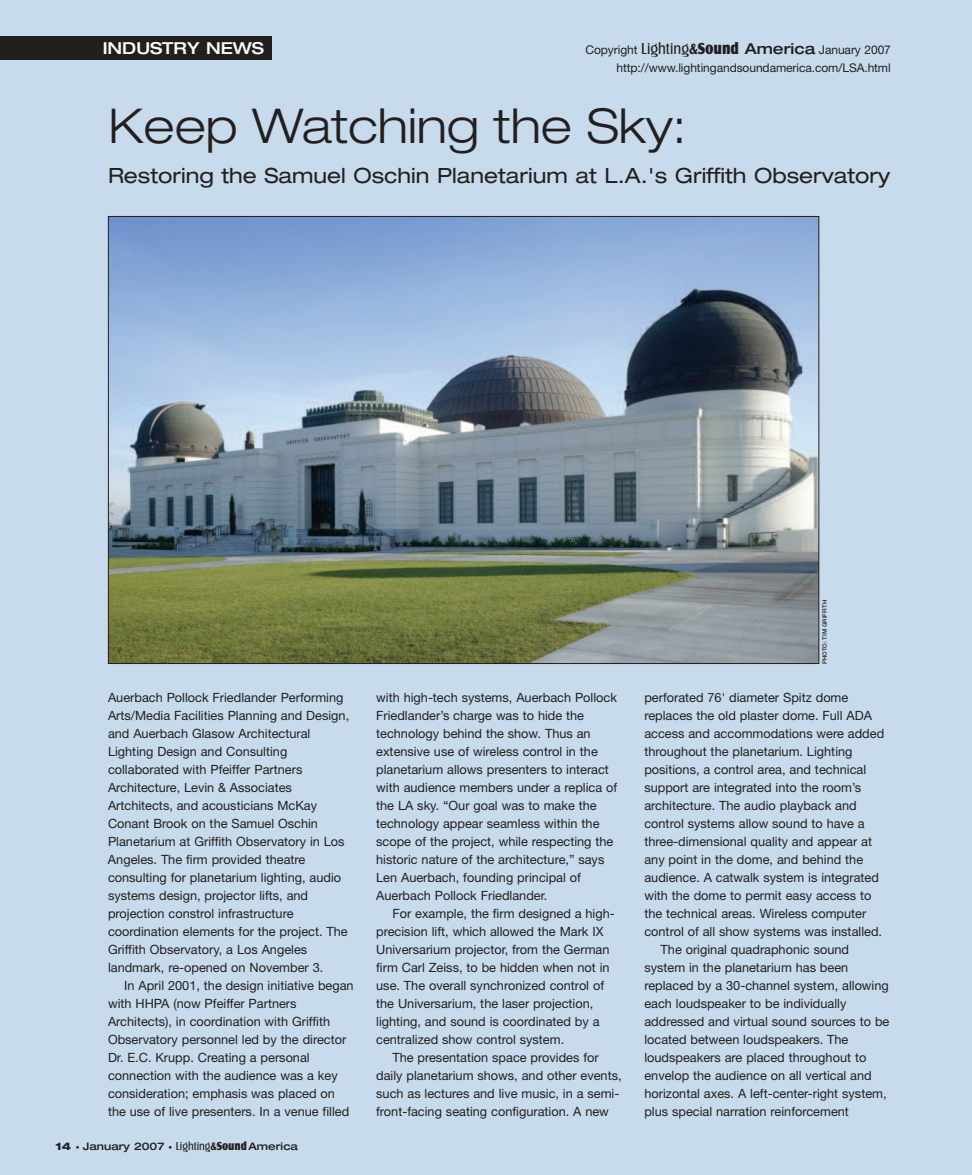
<style>
.page{position:relative;width:972px;height:1175px;background:#fff}
.page>*{position:absolute;margin:0;border:0;box-sizing:border-box;transform-origin:0 0}
.t1{font:300 expanded 48px "Helvetica Neue";color:#231f20}
.t2{font:expanded 21px "Helvetica Neue";color:#231f20}
.t3{font:500 expanded 16.5px "Helvetica Neue";color:#fff}
.t4{font:12.75px/18px "Helvetica Neue";color:#231f20}
.t5{font:12px/18px "Helvetica Neue";letter-spacing:-.005em;color:#231f20;text-align:right}
.t6{font:500 expanded 10.5px "Helvetica Neue";color:#231f20}
.t7{font:500 6px "Helvetica Neue";color:#231f20}
.s1{font-family:"Castle T";font-size:16.5px}
.s2{font-family:"Castle T";font-weight:700;font-size:16.5px}
.s3{font-family:"Castle T Ultr";font-size:16.5px}
.s4{font-weight:500;font-stretch:expanded;font-size:15px}
.s5{font-weight:800}
.s6{font-size:7.5px}
.s7{font-family:"Castle T";font-weight:400;font-stretch:normal;font-size:12px}
.s8{font-family:"Castle T";font-weight:700;font-stretch:normal;font-size:12px}
.s9{font-family:"Castle T Ultr";font-weight:400;font-stretch:normal;font-size:12px}
</style>
<div class="page">
<div style="left:0;top:0;width:972px;height:1174px;background:#c7dbec"></div>
<img style="left:110px;top:218px;width:707px;height:444px">
<div style="left:0;top:37px;width:272px;height:23px;background:#231f20"></div>
<p class="t3" style="left:103px;top:42px;width:163px">INDUSTRY NEWS</p>
<p class="t5" style="left:586px;top:42px;width:307px">Copyright <span class="s1">Lighting</span><span class="s2">&amp;</span><span class="s3">Sound</span> <span class="s4">America</span> January 2007 http://www.lightingandsoundamerica.com/LSA.html</p>
<h1 class="t1" style="left:108px;top:108px;width:580px">Keep Watching the Sky:</h1>
<h2 class="t2" style="left:108px;top:168px;width:784px">Restoring the Samuel Oschin Planetarium at L.A.'s Griffith Observatory</h2>
<p class="t4" style="left:108px;top:690px;width:243px">Auerbach Pollock Friedlander Performing Arts/Media Facilities Planning and Design, and Auerbach Glasow Architectural Lighting Design and Consulting collaborated with Pfeiffer Partners Architecture, Levin &amp; Associates Artchitects, and acousticians McKay Conant Brook on the Samuel Oschin Planetarium at Griffith Observatory in Los Angeles. The firm provided theatre consulting for planetarium lighting, audio systems design, projector lifts, and projection constrol infrastructure coordination elements for the project. The Griffith Observatory, a Los Angeles landmark, re-opened on November 3.</p>
<p class="t4" style="left:108px;top:978px;width:247px;text-indent:16px">In April 2001, the design initiative began with HHPA (now Pfeiffer Partners Architects), in coordination with Griffith Observatory personnel led by the director Dr. E.C. Krupp. Creating a personal connection with the audience was a key consideration; emphasis was placed on the use of live presenters. In a venue filled</p>
<p class="t6" style="left:56px;top:1142px;width:244px"><span class="s5">14</span> <span class="s6">•</span> January 2007 <span class="s6">•</span> <span class="s7">Lighting</span><span class="s8">&amp;</span><span class="s9">Sound</span> America</p>
<p class="t4" style="left:376px;top:690px;width:243px">with high-tech systems, Auerbach Pollock Friedlander’s charge was to hide the technology behind the show. Thus an extensive use of wireless control in the planetarium allows presenters to interact with audience members under a replica of the LA sky. “Our goal was to make the technology appear seamless within the scope of the project, while respecting the historic nature of the architecture,” says Len Auerbach, founding principal of Auerbach Pollock Friedlander.</p>
<p class="t4" style="left:376px;top:906px;width:240px;text-indent:16px">For example, the firm designed a high&shy;precision lift, which allowed the Mark IX Universarium projector, from the German firm Carl Zeiss, to be hidden when not in use. The overall synchronized control of the Universarium, the laser projection, lighting, and sound is coordinated by a centralized show control system.</p>
<p class="t4" style="left:376px;top:1050px;width:247px;text-indent:16px">The presentation space provides for daily planetarium shows, and other events, such as lectures and live music, in a semi&shy;front-facing seating configuration. A new</p>
<p class="t7" style="left:823px;top:664px;width:66px;rotate:-90deg">PHOTO: TIM GRIFFITH</p>
<p class="t4" style="left:644px;top:690px;width:205px">perforated 76' diameter Spitz dome</p>
<p class="t4" style="left:644px;top:708px;width:229px">replaces the old plaster dome. Full ADA</p>
<p class="t4" style="left:644px;top:726px;width:241px">access and accommodations were added</p>
<p class="t4" style="left:644px;top:744px;width:210px">throughout the planetarium. Lighting</p>
<p class="t4" style="left:644px;top:762px;width:223px">positions, a control area, and technical</p>
<p class="t4" style="left:644px;top:780px;width:218px">support are integrated into the room’s</p>
<p class="t4" style="left:644px;top:798px;width:214px">architecture. The audio playback and</p>
<p class="t4" style="left:644px;top:816px;width:222px">control systems allow sound to have a</p>
<p class="t4" style="left:644px;top:834px;width:229px">three-dimensional quality and appear at</p>
<p class="t4" style="left:644px;top:852px;width:220px">any point in the dome, and behind the</p>
<p class="t4" style="left:644px;top:870px;width:236px">audience. A catwalk system is integrated</p>
<p class="t4" style="left:644px;top:888px;width:229px">with the dome to permit easy access to</p>
<p class="t4" style="left:644px;top:906px;width:223px">the technical areas. Wireless computer</p>
<p class="t4" style="left:644px;top:924px;width:239px">control of all show systems was installed.</p>
<p class="t4" style="left:661px;top:942px;width:190px">The original quadraphonic sound</p>
<p class="t4" style="left:644px;top:960px;width:205px">system in the planetarium has been</p>
<p class="t4" style="left:644px;top:978px;width:246px">replaced by a 30-channel system, allowing</p>
<p class="t4" style="left:644px;top:996px;width:204px">each loudspeaker to be individually</p>
<p class="t4" style="left:644px;top:1014px;width:247px">addressed and virtual sound sources to be</p>
<p class="t4" style="left:644px;top:1032px;width:206px">located between loudspeakers. The</p>
<p class="t4" style="left:644px;top:1050px;width:223px">loudspeakers are placed throughout to</p>
<p class="t4" style="left:644px;top:1068px;width:229px">envelop the audience on all vertical and</p>
<p class="t4" style="left:644px;top:1086px;width:244px">horizontal axes. A left-center-right system,</p>
<p class="t4" style="left:644px;top:1104px;width:206px">plus special narration reinforcement</p>
</div>
